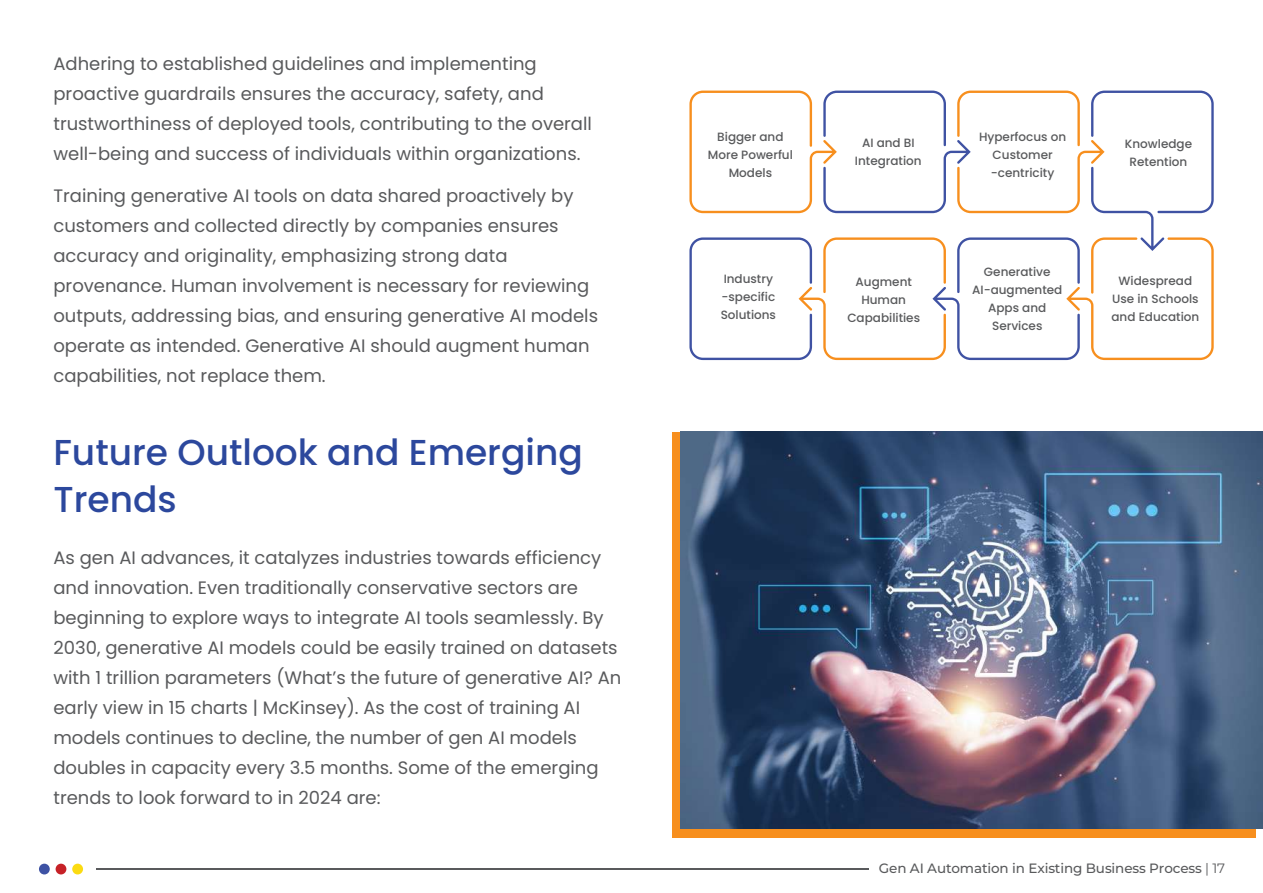
<style>
.page{position:relative;width:1263px;height:893px;background:#fff}
.page>*{position:absolute;margin:0;border:0;box-sizing:border-box;transform-origin:0 0}
.t1{font:500 36px/46.5px "Poppins";color:#2c489d}
.t2{font:18px/30px "Poppins";color:#595a5c}
.t3{font:500 13.5px "Montserrat";letter-spacing:-.01em;color:#595a5c}
.t4{font:500 12px/18px "Poppins";color:#595a5c;text-align:center}
.s1{font-weight:400}
</style>
<div class="page">
<div style="left:672px;top:432px;width:583px;height:405px;background:#f78f1e"></div>
<img style="left:681px;top:432px;width:582px;height:396px">
<svg style="left:689px;top:91px;width:525px;height:269px"></svg>
<hr style="left:96px;top:868px;width:772px;height:1px;background:#595a5c">
<div style="left:39px;top:864px;width:11px;height:10px;background:#3e52a4;border-radius:50%"></div>
<div style="left:56px;top:864px;width:10px;height:10px;background:#c62127;border-radius:50%"></div>
<div style="left:72px;top:864px;width:11px;height:10px;background:#fbdb12;border-radius:50%"></div>
<p class="t2" style="left:53px;top:49px;width:540px">Adhering to established guidelines and implementing proactive guardrails ensures the accuracy, safety, and trustworthiness of deployed tools, contributing to the overall well-being and success of individuals within organizations.</p>
<p class="t2" style="left:53px;top:181px;width:546px">Training generative AI tools on data shared proactively by customers and collected directly by companies ensures accuracy and originality, emphasizing strong data provenance. Human involvement is necessary for reviewing outputs, addressing bias, and ensuring generative AI models operate as intended. Generative AI should augment human capabilities, not replace them.</p>
<h1 class="t1" style="left:53px;top:430px;width:531px">Future Outlook and Emerging<br>Trends</h1>
<p class="t2" style="left:53px;top:543px;width:569px">As gen AI advances, it catalyzes industries towards efficiency and innovation. Even traditionally conservative sectors are beginning to explore ways to integrate AI tools seamlessly. By 2030, generative AI models could be easily trained on datasets with 1 trillion parameters (What’s the future of generative AI? An early view in 15 charts | McKinsey). As the cost of training AI models continues to decline, the number of gen AI models doubles in capacity every 3.5 months. Some of the emerging trends to look forward to in 2024 are:</p>
<p class="t4" style="left:708px;top:128px;width:87px">Bigger and<br>More Powerful<br>Models</p>
<p class="t4" style="left:979px;top:128px;width:89px">Hyperfocus on<br>Customer -centricity</p>
<p class="t4" style="left:1125px;top:135px;width:69px">Knowledge<br>Retention</p>
<p class="t4" style="left:855px;top:134px;width:68px">AI and BI<br>Integration</p>
<p class="t4" style="left:721px;top:270px;width:57px;text-align:left">Industry -specific<br>Solutions</p>
<p class="t4" style="left:972px;top:263px;width:92px">Generative<br>AI-augmented<br>Apps and<br>Services</p>
<p class="t4" style="left:1111px;top:272px;width:89px">Widespread<br>Use in Schools and Education</p>
<p class="t4" style="left:847px;top:273px;width:74px">Augment<br>Human<br>Capabilities</p>
<p class="t3" style="left:879px;top:859px;width:348px">Gen AI Automation in Existing Business Process <span class="s1">| 17</span></p>
</div>
